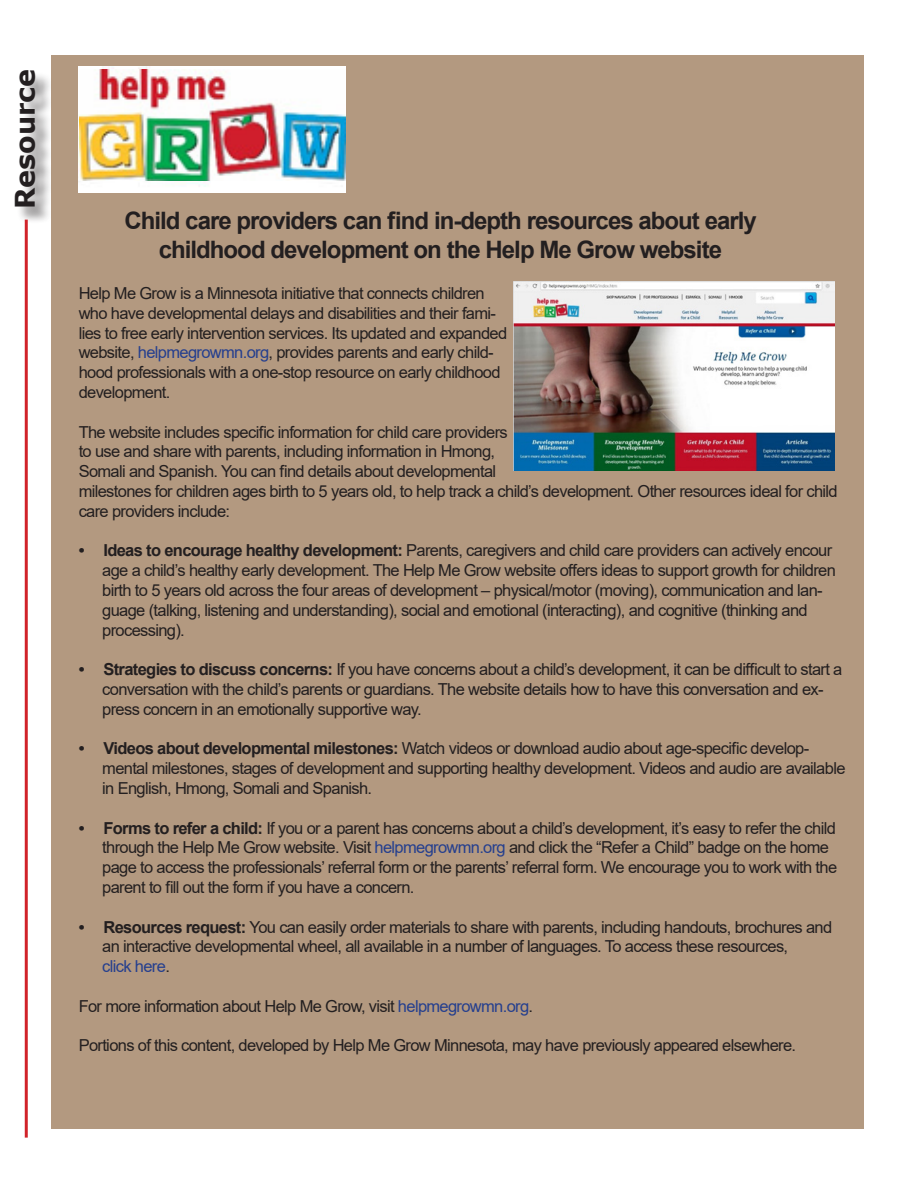
<style>
.page{position:relative;width:918px;height:1188px;background:#fff}
.page>*{position:absolute;margin:0;border:0;box-sizing:border-box;transform-origin:0 0}
.t1{font:700 27px "Verdana";color:#231f20}
.t2{font:700 24px "Arial";letter-spacing:-.04em;color:#231f20}
.t3{font:16.5px/19.8px "Arial";letter-spacing:-.04em;color:#231f20}
.t4{font:16.5px "Arial";letter-spacing:-.04em;color:#253f8e}
.s1{color:#253f8e}
.s2{font-weight:700}
.s3{color:#231f20}
</style>
<div class="page">
<div style="left:52px;top:56px;width:812px;height:1073px;background:#b39980"></div>
<div style="left:17px;top:71px;width:36px;height:153px;background:#231f20;opacity:.56"></div>
<hr style="left:25px;top:220px;width:3px;height:918px;background:#d1232a">
<div style="left:79px;top:66px;width:267px;height:126px;background:#fff"></div>
<img style="left:513px;top:282px;width:322px;height:189px">
<img style="left:80px;top:69px;width:266px;height:111px">
<p class="t1" style="left:6px;top:209px;width:142px;rotate:-90deg">Resource</p>
<p class="t2" style="left:124px;top:204px;width:634px">Child care providers can find in-depth resources about early</p>
<p class="t2" style="left:159px;top:232px;width:565px">childhood development on the Help Me Grow website</p>
<p class="t3" style="left:79px;top:283px;width:430px">Help Me Grow is a Minnesota initiative that connects children who have developmental delays and disabilities and their fami&shy;lies to free early intervention services. Its updated and expanded website, <span class="s1">helpmegrowmn.org</span>, provides parents and early child&shy;hood professionals with a one-stop resource on early childhood development.</p>
<p class="t3" style="left:79px;top:422px;width:761px">The website includes specific information for child care providers<br>to use and share with parents, including information in Hmong,<br>Somali and Spanish. You can find details about developmental<br>milestones for children ages birth to 5 years old, to help track a child’s development. Other resources ideal for child care providers include:</p>
<p class="t3" style="left:79px;top:541px;width:755px"><span class="s2">• Ideas to encourage healthy development:</span> Parents, caregivers and child care providers can actively encour</p>
<p class="t3" style="left:102px;top:560px;width:735px">age a child’s healthy early development. The Help Me Grow website offers ideas to support growth for children</p>
<p class="t3" style="left:102px;top:580px;width:722px">birth to 5 years old across the four areas of development – physical/motor (moving), communication and lan-</p>
<p class="t3" style="left:102px;top:600px;width:707px">guage (talking, listening and understanding), social and emotional (interacting), and cognitive (thinking and</p>
<p class="t3" style="left:102px;top:620px;width:84px">processing).</p>
<p class="t3" style="left:79px;top:659px;width:765px"><span class="s2">• Strategies to discuss concerns:</span> If you have concerns about a child’s development, it can be difficult to start a</p>
<p class="t3" style="left:102px;top:679px;width:723px">conversation with the child’s parents or guardians. The website details how to have this conversation and ex-</p>
<p class="t3" style="left:102px;top:699px;width:321px">press concern in an emotionally supportive way.</p>
<p class="t3" style="left:79px;top:739px;width:732px"><span class="s2">• Videos about developmental milestones:</span> Watch videos or download audio about age-specific develop-</p>
<p class="t3" style="left:102px;top:758px;width:745px">mental milestones, stages of development and supporting healthy development. Videos and audio are available</p>
<p class="t3" style="left:102px;top:778px;width:271px">in English, Hmong, Somali and Spanish.</p>
<p class="t3" style="left:79px;top:818px;width:759px"><span class="s2">• Forms to refer a child:</span> If you or a parent has concerns about a child’s development, it’s easy to refer the child</p>
<p class="t3" style="left:102px;top:838px;width:728px">through the Help Me Grow website. Visit <span class="s1">helpmegrowmn.org</span> and click the “Refer a Child” badge on the home</p>
<p class="t3" style="left:102px;top:857px;width:736px">page to access the professionals’ referral form or the parents’ referral form. We encourage you to work with the</p>
<p class="t3" style="left:102px;top:877px;width:314px">parent to fill out the form if you have a concern.</p>
<p class="t3" style="left:79px;top:917px;width:755px"><span class="s2">• Resources request:</span> You can easily order materials to share with parents, including handouts, brochures and</p>
<p class="t3" style="left:102px;top:937px;width:687px">an interactive developmental wheel, all available in a number of languages. To access these resources,</p>
<p class="t4" style="left:102px;top:955px;width:69px">click here<span class="s3">.</span></p>
<p class="t3" style="left:79px;top:996px;width:456px">For more information about Help Me Grow, visit <span class="s1">helpmegrowmn.org</span>.</p>
<p class="t3" style="left:79px;top:1036px;width:719px">Portions of this content, developed by Help Me Grow Minnesota, may have previously appeared elsewhere.</p>
</div>
